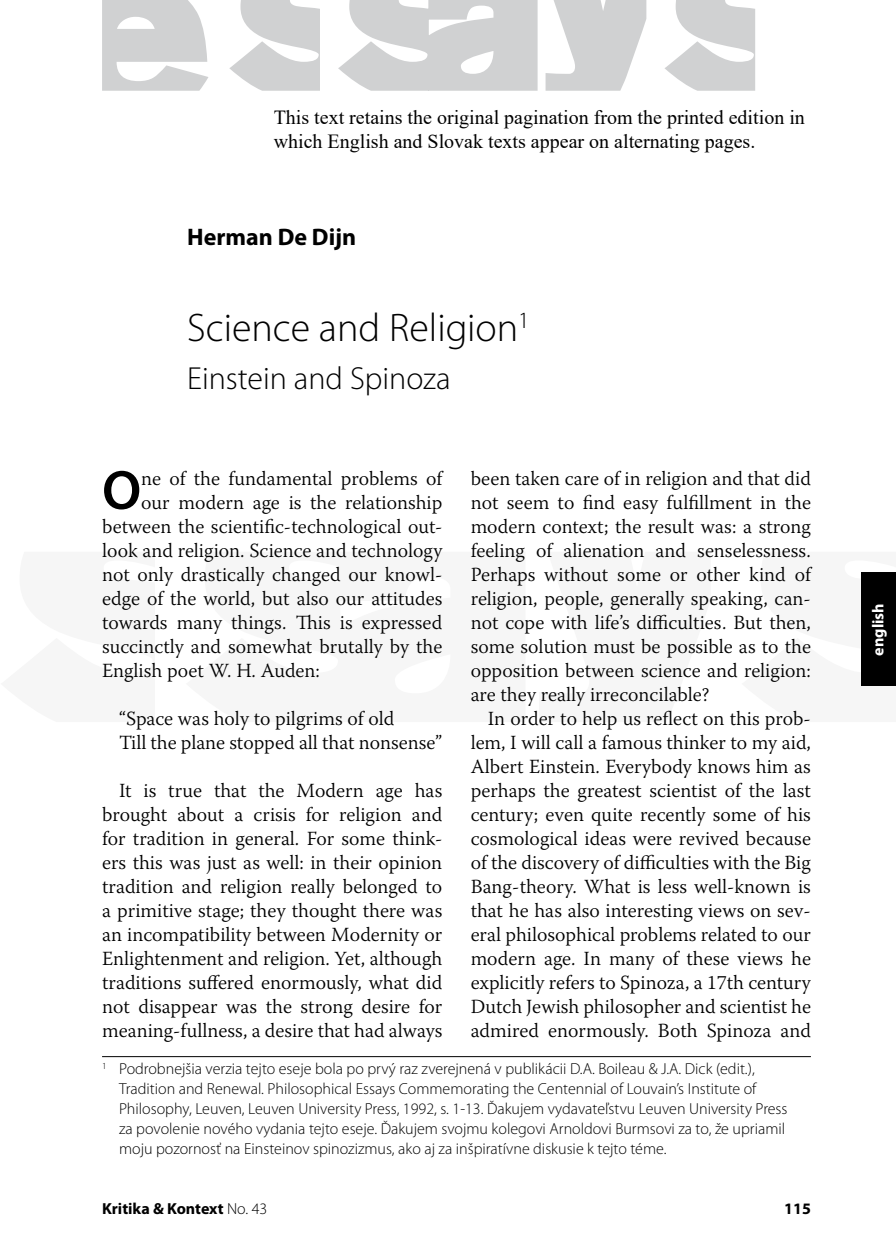
<style>
.page{position:relative;width:896px;height:1259px;background:#fff}
.page>*{position:absolute;margin:0;border:0;box-sizing:border-box;transform-origin:0 0}
.t1{font:600 55.6px "Myriad Pro";color:#000}
.t2{font:300 40px "Myriad Pro";color:#000}
.t3{font:300 32px "Myriad Pro";color:#000}
.t4{font:700 24px "Myriad Pro";color:#000}
.t5{font:300 20px/24px "Warnock Pro";color:#000;text-align:justify}
.t6{font:20px/24px "Times New Roman";color:#000}
.t7{font:300 16px/20px "Myriad Pro";color:#000}
.t8{font:700 16px "Myriad Pro";color:#000}
.t9{font:700 16px "Myriad Pro";color:#fff}
.s1{font-weight:300}
</style>
<div class="page">
<div style="left:862px;top:573px;width:34px;height:113px;background:#000"></div>
<svg style="left:102px;top:0;width:653px;height:91px;fill:#d0d1d2"></svg>
<hr style="left:102px;top:1056px;width:709px;height:1px;background:#000">
<p class="t6" style="left:274px;top:105px;width:533px">This text retains the original pagination from the printed edition in which English and Slovak texts appear on alternating pages.</p>
<p class="t4" style="left:187px;top:223px;width:171px">Herman De Dijn</p>
<h2 class="t2" style="left:187px;top:305px;width:344px">Science and Religion<sup>1</sup></h2>
<h3 class="t3" style="left:187px;top:360px;width:265px">Einstein and Spinoza</h3>
<h1 class="t1" style="left:102px;top:459px;width:41px">O</h1>
<p class="t5" style="left:141px;top:466px;width:302px">ne of the fundamental problems of</p>
<p class="t5" style="left:141px;top:490px;width:303px">our modern age is the relationship</p>
<p class="t5" style="left:102px;top:514px;width:342px">between the scientific-technological out-</p>
<p class="t5" style="left:102px;top:538px;width:342px">look and religion. Science and technology</p>
<p class="t5" style="left:102px;top:562px;width:342px">not only drastically changed our knowl-</p>
<p class="t5" style="left:102px;top:586px;width:342px">edge of the world, but also our attitudes</p>
<p class="t5" style="left:102px;top:610px;width:342px">towards many things. This is expressed</p>
<p class="t5" style="left:102px;top:634px;width:342px">succinctly and somewhat brutally by the</p>
<p class="t5" style="left:102px;top:658px;width:219px">English poet W. H. Auden:</p>
<p class="t5" style="left:119px;top:706px;width:325px">“Space was holy to pilgrims of old<br>Till the plane stopped all that nonsense”</p>
<p class="t5" style="left:102px;top:778px;width:342px;text-indent:17px">It is true that the Modern age has brought about a crisis for religion and for tradition in general. For some think&shy;ers this was just as well: in their opinion tradition and religion really belonged to a primitive stage; they thought there was an incompatibility between Modernity or Enlightenment and religion. Yet, although traditions suffered enormously, what did not disappear was the strong desire for meaning-fullness, a desire that had always</p>
<p class="t5" style="left:471px;top:466px;width:342px">been taken care of in religion and that did not seem to find easy fulfillment in the modern context; the result was: a strong feeling of alienation and senselessness.<br>Perhaps without some or other kind of religion, people, generally speaking, can&shy;not cope with life’s difficulties. But then, some solution must be possible as to the opposition between science and religion: are they really irreconcilable?</p>
<p class="t5" style="left:471px;top:706px;width:342px;text-indent:17px">In order to help us reflect on this prob&shy;lem, I will call a famous thinker to my aid, Albert Einstein. Everybody knows him as perhaps the greatest scientist of the last century; even quite recently some of his cosmological ideas were revived because of the discovery of difficulties with the Big Bang-theory. What is less well-known is that he has also interesting views on sev&shy;eral philosophical problems related to our modern age. In many of these views he explicitly refers to Spinoza, a 17th century Dutch Jewish philosopher and scientist he admired enormously. Both Spinoza and</p>
<p class="t7" style="left:119px;top:1059px;width:670px;text-indent:-17px"><sup>1</sup> Podrobnejšia verzia tejto eseje bola po prvý raz zverejnená v publikácii D.A. Boileau &amp; J.A. Dick (edit.), Tradition and Renewal. Philosophical Essays Commemorating the Centennial of Louvain’s Institute of Philosophy, Leuven, Leuven University Press, 1992, s. 1-13. Ďakujem vydavateľstvu Leuven University Press za povolenie nového vydania tejto eseje. Ďakujem svojmu kolegovi Arnoldovi Burmsovi za to, že upriamil moju pozornosť na Einsteinov spinozizmus, ako aj za inšpiratívne diskusie k tejto téme.</p>
<p class="t8" style="left:102px;top:1199px;width:167px">Kritika &amp; Kontext <span class="s1">No. 43</span></p>
<p class="t8" style="left:784px;top:1199px;width:28px">115</p>
<p class="t9" style="left:869px;top:655px;width:54px;rotate:-90deg">english</p>
</div>
